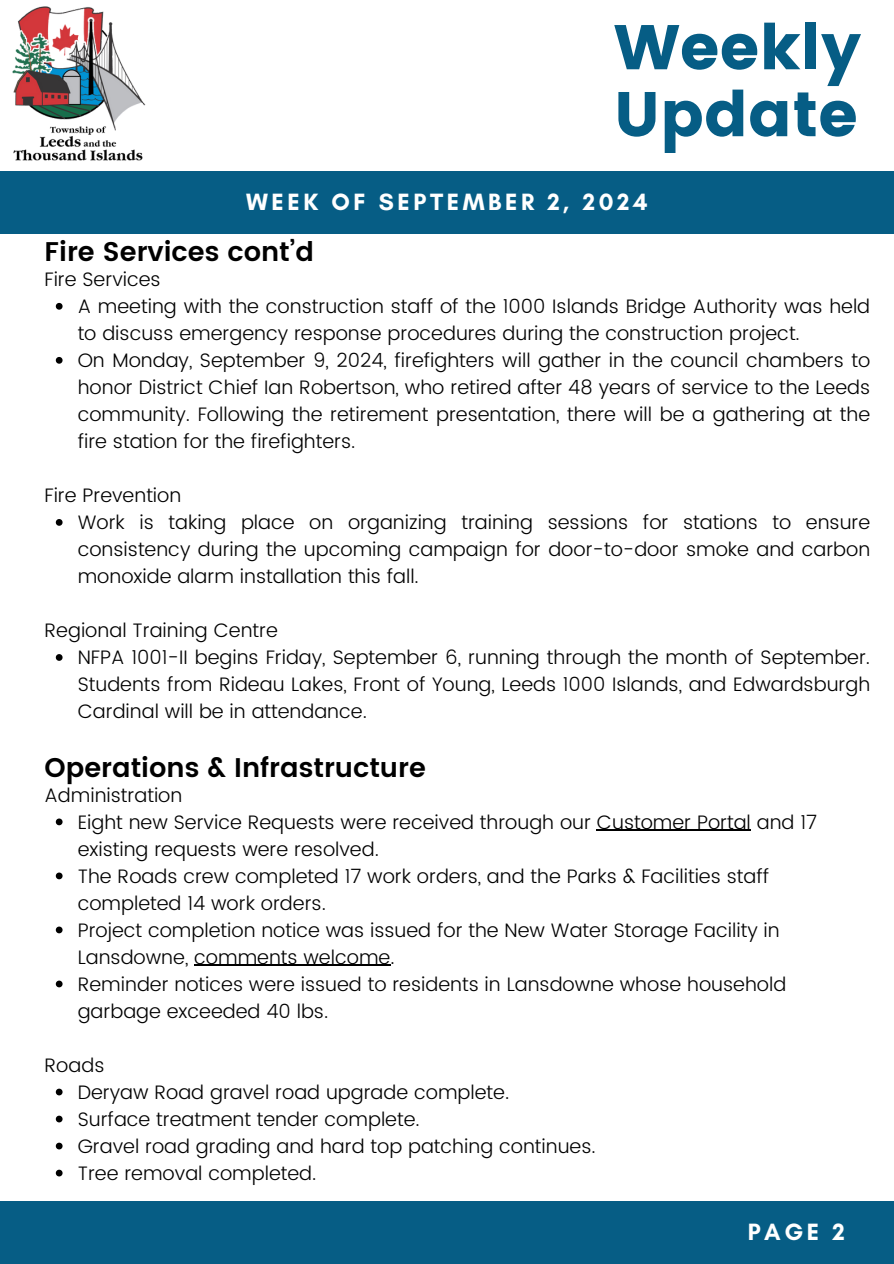
<style>
.page{position:relative;width:894px;height:1264px;background:#fff}
.page>*{position:absolute;margin:0;border:0;box-sizing:border-box;transform-origin:0 0}
.t1{font:63px "Poppins";color:#065d85}
.t2{font:600 27px "Poppins";color:#000}
.t3{font:700 24px "Glacial Indifference";letter-spacing:.15em;color:#fff}
.t4{font:300 19.5px/27px "Poppins";color:#000}
</style>
<div class="page">
<div style="left:0;top:172px;width:893px;height:62px;background:#065d85"></div>
<div style="left:0;top:1201px;width:893px;height:62px;background:#065d85"></div>
<img style="left:0;top:6px;width:155px;height:166px">
<svg style="left:56px;top:303px;width:7px;height:7px"></svg>
<svg style="left:56px;top:357px;width:7px;height:7px"></svg>
<svg style="left:56px;top:519px;width:7px;height:7px"></svg>
<svg style="left:56px;top:654px;width:7px;height:7px"></svg>
<svg style="left:56px;top:818px;width:7px;height:7px"></svg>
<hr style="left:596px;top:829px;width:154px;height:1px;background:#000">
<svg style="left:56px;top:872px;width:7px;height:7px"></svg>
<svg style="left:56px;top:926px;width:7px;height:7px"></svg>
<hr style="left:194px;top:964px;width:196px;height:1px;background:#000">
<svg style="left:56px;top:980px;width:7px;height:7px"></svg>
<svg style="left:56px;top:1088px;width:7px;height:7px"></svg>
<svg style="left:56px;top:1115px;width:7px;height:7px"></svg>
<svg style="left:56px;top:1142px;width:7px;height:7px"></svg>
<svg style="left:56px;top:1169px;width:7px;height:7px"></svg>
<h1 class="t1" style="left:613px;top:11px;width:249px">Weekly</h1>
<h1 class="t1" style="left:613px;top:78px;width:245px">Update</h1>
<p class="t3" style="left:246px;top:187px;width:403px">WEEK OF SEPTEMBER 2, 2024</p>
<h2 class="t2" style="left:45px;top:236px;width:271px">Fire Services cont’d</h2>
<p class="t4" style="left:45px;top:266px;width:118px">Fire Services</p>
<p class="t4" style="left:78px;top:293px;width:793px">A meeting with the construction staff of the 1000 Islands Bridge Authority was held to discuss emergency response procedures during the construction project.</p>
<p class="t4" style="left:78px;top:347px;width:793px;text-align:justify">On Monday, September 9, 2024, firefighters will gather in the council chambers to honor District Chief Ian Robertson, who retired after 48 years of service to the Leeds community. Following the retirement presentation, there will be a gathering at the fire station for the firefighters.</p>
<p class="t4" style="left:45px;top:482px;width:138px">Fire Prevention</p>
<p class="t4" style="left:78px;top:509px;width:793px;text-align:justify">Work is taking place on organizing training sessions for stations to ensure consistency during the upcoming campaign for door-to-door smoke and carbon monoxide alarm installation this fall.</p>
<p class="t4" style="left:45px;top:617px;width:235px">Regional Training Centre</p>
<p class="t4" style="left:78px;top:644px;width:793px;text-align:justify">NFPA 1001-II begins Friday, September 6, running through the month of September.<br>Students from Rideau Lakes, Front of Young, Leeds 1000 Islands, and Edwardsburgh Cardinal will be in attendance.</p>
<h2 class="t2" style="left:45px;top:752px;width:383px">Operations &amp; Infrastructure</h2>
<p class="t4" style="left:45px;top:781px;width:139px">Administration</p>
<p class="t4" style="left:78px;top:808px;width:740px">Eight new Service Requests were received through our Customer Portal and 17 existing requests were resolved.</p>
<p class="t4" style="left:78px;top:862px;width:692px">The Roads crew completed 17 work orders, and the Parks &amp; Facilities staff completed 14 work orders.</p>
<p class="t4" style="left:78px;top:916px;width:703px">Project completion notice was issued for the New Water Storage Facility in<br>Lansdowne, comments welcome.</p>
<p class="t4" style="left:78px;top:970px;width:710px">Reminder notices were issued to residents in Lansdowne whose household garbage exceeded 40 lbs.</p>
<p class="t4" style="left:45px;top:1051px;width:61px">Roads</p>
<p class="t4" style="left:78px;top:1078px;width:433px">Deryaw Road gravel road upgrade complete.</p>
<p class="t4" style="left:78px;top:1105px;width:343px">Surface treatment tender complete.</p>
<p class="t4" style="left:78px;top:1132px;width:519px">Gravel road grading and hard top patching continues.</p>
<p class="t4" style="left:78px;top:1159px;width:240px">Tree removal completed.</p>
<h3 class="t3" style="left:747px;top:1216px;width:98px">PAGE 2</h3>
</div>
